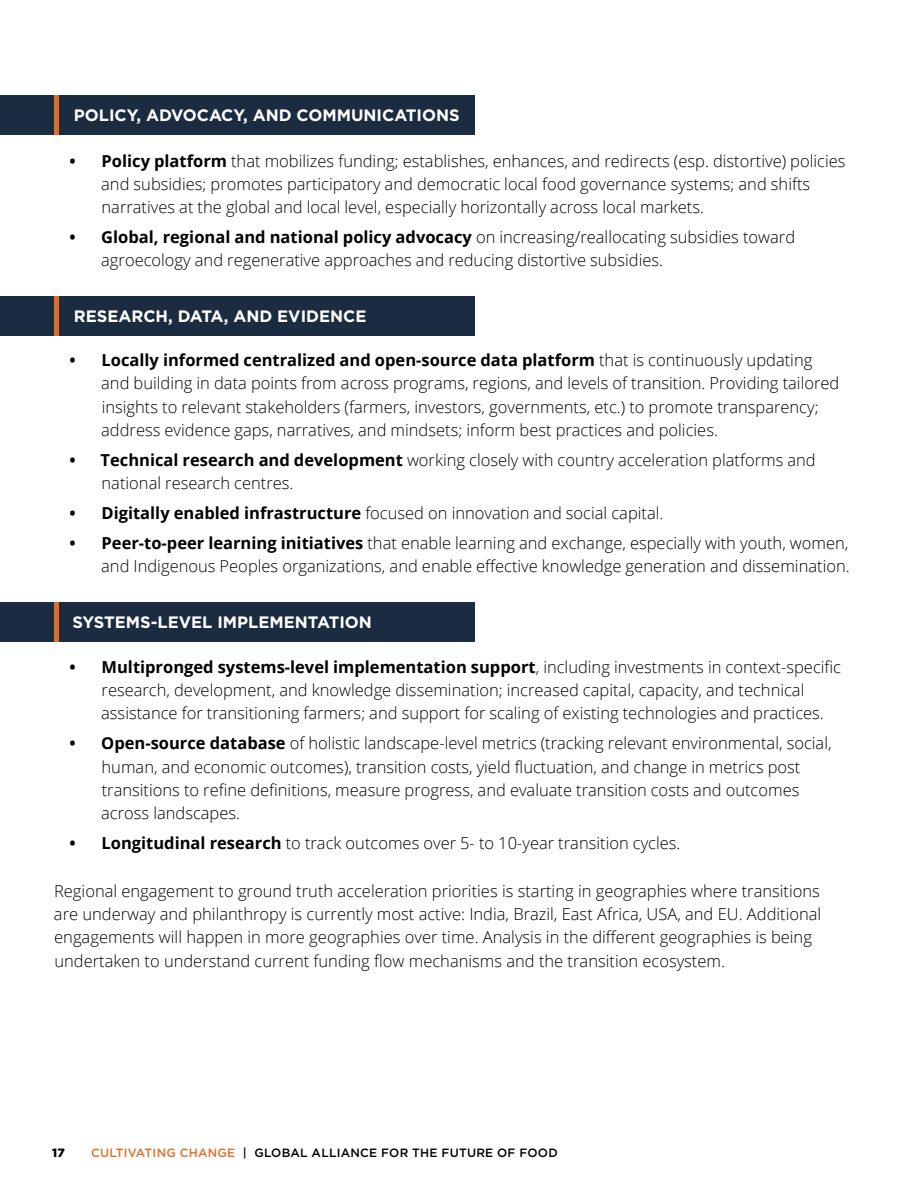
<style>
.page{position:relative;width:918px;height:1188px;background:#fff}
.page>*{position:absolute;margin:0;border:0;box-sizing:border-box;transform-origin:0 0}
.t1{font:300 16.5px/23.2px "Open Sans";color:#000}
.t2{font:700 16.5px "Gotham";color:#fff}
.t3{font:500 12px "Gotham";letter-spacing:.02em;color:#000}
.t4{font:900 12px "Gotham";color:#000}
.s1{font-weight:700}
.s2{color:#df6f29}
</style>
<div class="page">
<div style="left:0;top:602px;width:474px;height:40px;background:#1c2c40"></div>
<hr style="left:54px;top:602px;width:4px;height:40px;background:#df6f29">
<div style="left:0;top:296px;width:474px;height:40px;background:#1c2c40"></div>
<hr style="left:54px;top:296px;width:4px;height:40px;background:#df6f29">
<div style="left:0;top:95px;width:474px;height:40px;background:#1c2c40"></div>
<hr style="left:54px;top:95px;width:4px;height:40px;background:#df6f29">
<p class="t2" style="left:74px;top:104px;width:387px">POLICY, ADVOCACY, AND COMMUNICATIONS</p>
<p class="t1" style="left:101px;top:149px;width:746px;text-indent:-32px"><span class="s1">• Policy platform</span> that mobilizes funding; establishes, enhances, and redirects (esp. distortive) policies and subsidies; promotes participatory and democratic local food governance systems; and shifts narratives at the global and local level, especially horizontally across local markets.</p>
<p class="t1" style="left:101px;top:225px;width:695px;text-indent:-32px"><span class="s1">• Global, regional and national policy advocacy</span> on increasing/reallocating subsidies toward agroecology and regenerative approaches and reducing distortive subsidies.</p>
<p class="t2" style="left:74px;top:305px;width:294px">RESEARCH, DATA, AND EVIDENCE</p>
<p class="t1" style="left:101px;top:348px;width:740px;text-indent:-32px"><span class="s1">• Locally informed centralized and open-source data platform</span> that is continuously updating and building in data points from across programs, regions, and levels of transition. Providing tailored insights to relevant stakeholders (farmers, investors, governments, etc.) to promote transparency; address evidence gaps, narratives, and mindsets; inform best practices and policies.</p>
<p class="t1" style="left:102px;top:448px;width:716px;text-indent:-32px"><span class="s1">• Technical research and development</span> working closely with country acceleration platforms and national research centres.</p>
<p class="t1" style="left:70px;top:501px;width:595px"><span class="s1">• Digitally enabled infrastructure</span> focused on innovation and social capital.</p>
<p class="t1" style="left:70px;top:531px;width:782px;text-align:right"><span class="s1">• Peer-to-peer learning initiatives</span> that enable learning and exchange, especially with youth, women, and Indigenous Peoples organizations, and enable effective knowledge generation and dissemination.</p>
<p class="t2" style="left:73px;top:611px;width:301px">SYSTEMS-LEVEL IMPLEMENTATION</p>
<p class="t1" style="left:101px;top:655px;width:741px;text-indent:-32px"><span class="s1">• Multipronged systems-level implementation support</span>, including investments in context-specific research, development, and knowledge dissemination; increased capital, capacity, and technical assistance for transitioning farmers; and support for scaling of existing technologies and practices.</p>
<p class="t1" style="left:101px;top:731px;width:732px;text-indent:-32px"><span class="s1">• Open-source database</span> of holistic landscape-level metrics (tracking relevant environmental, social, human, and economic outcomes), transition costs, yield fluctuation, and change in metrics post transitions to refine definitions, measure progress, and evaluate transition costs and outcomes across landscapes.</p>
<p class="t1" style="left:70px;top:831px;width:612px"><span class="s1">• Longitudinal research</span> to track outcomes over 5- to 10-year transition cycles.</p>
<p class="t1" style="left:54px;top:879px;width:769px">Regional engagement to ground truth acceleration priorities is starting in geographies where transitions are underway and philanthropy is currently most active: India, Brazil, East Africa, USA, and EU. Additional engagements will happen in more geographies over time. Analysis in the different geographies is being undertaken to understand current funding flow mechanisms and the transition ecosystem.</p>
<p class="t4" style="left:52px;top:1144px;width:14px">17</p>
<p class="t3" style="left:91px;top:1144px;width:468px"><span class="s2">CULTIVATING CHANGE</span> | GLOBAL ALLIANCE FOR THE FUTURE OF FOOD</p>
</div>
